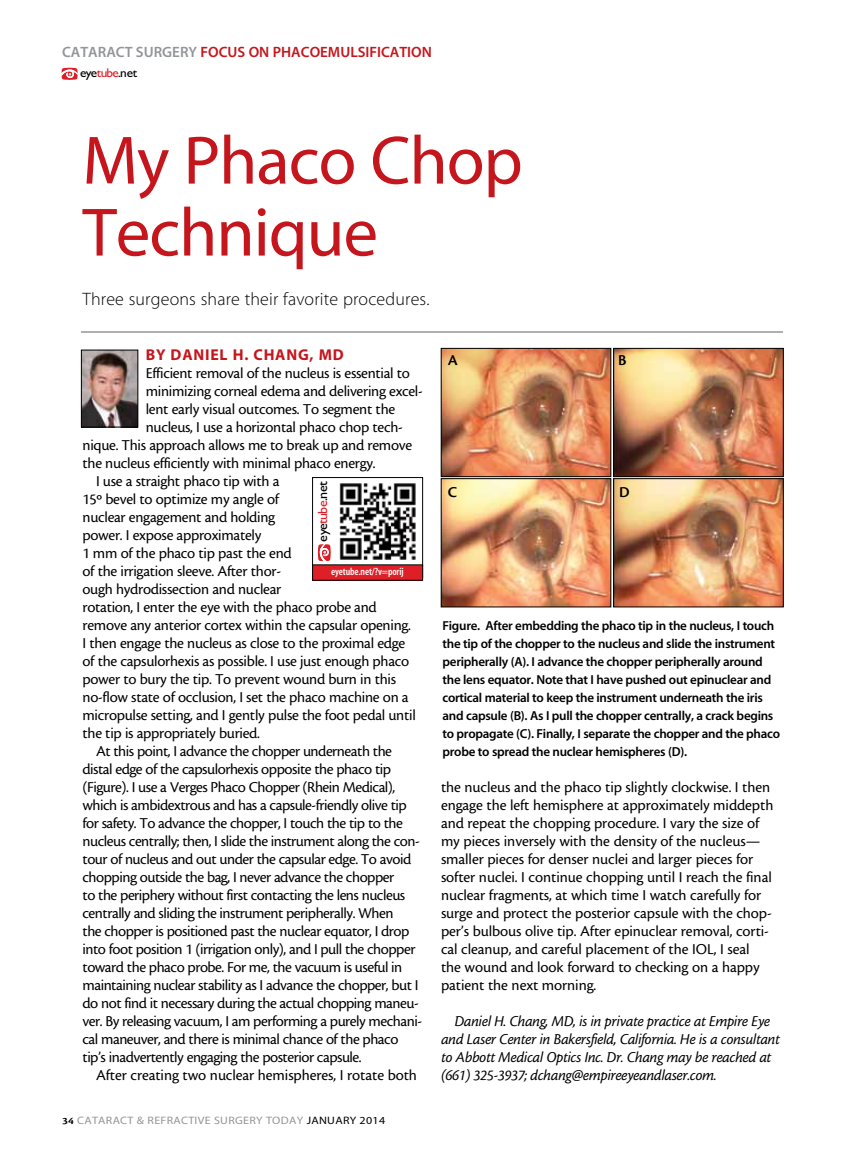
<style>
.page{position:relative;width:864px;height:1161px;background:#fff}
.page>*{position:absolute;margin:0;border:0;box-sizing:border-box;transform-origin:0 0}
.t1{font:69px/72px "Myriad MM 400 600";letter-spacing:-.015em;color:#c4161c}
.t2{font:18px "Myriad MM 215 600";letter-spacing:.01em;color:#000}
.t3{font:15.75px/18px "Cronos MM 408 10";letter-spacing:-.015em;color:#000}
.t4{font:15.75px/18px "Cronos MM It 408 10";letter-spacing:-.02em;color:#000}
.t5{font:15.75px "Myriad MM 700 600";letter-spacing:.05em;color:#c4161c}
.t6{font:15.75px "Cronos MM 574 10";color:#000}
.t7{font:15px "Myriad MM 565 600";color:#c4161c}
.t8{font:13.35px "Gill Sans";letter-spacing:-.035em;color:#000;scale:1.05 1}
.t9{font:13.05px/18px "Myriad MM 565 600";letter-spacing:-.02em;color:#000}
.t10{font:12.75px "Gill Sans";letter-spacing:-.04em;color:#000;scale:1.05 1}
.t11{font:10.8px "Myriad MM 400 600";letter-spacing:.025em;color:#939598;scale:1.11 1}
.t12{font:10.5px "Myriad MM 565 300";letter-spacing:-.01em;color:#fff}
.s1{color:#939598}
.s2{color:#df1f28}
.s3{font-family:"Cronos MM 574 8";font-size:10.2px;color:#000}
.s4{color:#000}
</style>
<div class="page">
<hr style="left:81px;top:331px;width:702px;height:2px;background:#939598">
<svg style="left:62px;top:68px;width:16px;height:12px"></svg>
<div style="left:312px;top:477px;width:111px;height:101px;border:1px solid #000"></div>
<svg style="left:318px;top:544px;width:13px;height:17px"></svg>
<img style="left:339px;top:483px;width:77px;height:77px">
<div style="left:313px;top:565px;width:110px;height:15px;background:#df1f28"></div>
<div style="left:312px;top:564px;width:111px;height:17px;border:1px solid #000"></div>
<img style="left:83px;top:352px;width:53px;height:73px">
<div style="left:81px;top:350px;width:57px;height:77px;border:1px solid #000"></div>
<img style="left:615px;top:480px;width:167px;height:125px">
<div style="left:613px;top:478px;width:171px;height:129px;border:1px solid #000"></div>
<img style="left:443px;top:480px;width:166px;height:125px">
<div style="left:441px;top:478px;width:170px;height:129px;border:1px solid #000"></div>
<img style="left:615px;top:350px;width:167px;height:125px">
<div style="left:613px;top:348px;width:171px;height:129px;border:1px solid #000"></div>
<img style="left:443px;top:350px;width:166px;height:125px">
<div style="left:441px;top:348px;width:170px;height:129px;border:1px solid #000"></div>
<p class="t7" style="left:62px;top:45px;width:371px"><span class="s1">CATARACT SURGERY</span> FOCUS ON PHACOEMULSIFICATION</p>
<p class="t10" style="left:80px;top:65px;width:56px">eye<span class="s2">tube</span>.net</p>
<h1 class="t1" style="left:82px;top:128px;width:442px">MY PHACO CHOP<br>TECHNIQUE</h1>
<p class="t2" style="left:82px;top:291px;width:349px">Three surgeons share their favorite procedures.</p>
<p class="t5" style="left:146px;top:347px;width:200px">BY DANIEL H. CHANG, MD</p>
<p class="t3" style="left:146px;top:364px;width:266px">Efficient removal of the nucleus is essential to</p>
<p class="t3" style="left:146px;top:382px;width:279px">minimizing corneal edema and delivering excel-</p>
<p class="t3" style="left:146px;top:400px;width:251px">lent early visual outcomes. To segment the</p>
<p class="t3" style="left:146px;top:418px;width:259px">nucleus, I use a horizontal phaco chop tech-</p>
<p class="t3" style="left:83px;top:436px;width:331px">nique. This approach allows me to break up and remove</p>
<p class="t3" style="left:83px;top:454px;width:295px">the nucleus efficiently with minimal phaco energy.</p>
<p class="t3" style="left:96px;top:472px;width:185px">I use a straight phaco tip with a</p>
<p class="t3" style="left:83px;top:490px;width:198px">15º bevel to optimize my angle of</p>
<p class="t3" style="left:83px;top:508px;width:194px">nuclear engagement and holding</p>
<p class="t3" style="left:83px;top:526px;width:180px">power. I expose approximately</p>
<p class="t3" style="left:83px;top:544px;width:211px">1 mm of the phaco tip past the end</p>
<p class="t3" style="left:83px;top:562px;width:200px">of the irrigation sleeve. After thor-</p>
<p class="t3" style="left:83px;top:580px;width:200px">ough hydrodissection and nuclear</p>
<p class="t3" style="left:83px;top:598px;width:296px">rotation, I enter the eye with the phaco probe and</p>
<p class="t3" style="left:83px;top:616px;width:330px">remove any anterior cortex within the capsular opening.</p>
<p class="t3" style="left:83px;top:634px;width:324px">I then engage the nucleus as close to the proximal edge</p>
<p class="t3" style="left:83px;top:652px;width:328px">of the capsulorhexis as possible. I use just enough phaco</p>
<p class="t3" style="left:83px;top:670px;width:315px">power to bury the tip. To prevent wound burn in this</p>
<p class="t3" style="left:83px;top:688px;width:328px">no-flow state of occlusion, I set the phaco machine on a</p>
<p class="t3" style="left:83px;top:706px;width:335px">micropulse setting, and I gently pulse the foot pedal until</p>
<p class="t3" style="left:83px;top:724px;width:179px">the tip is appropriately buried.</p>
<p class="t3" style="left:96px;top:742px;width:298px">At this point, I advance the chopper underneath the</p>
<p class="t3" style="left:83px;top:760px;width:310px">distal edge of the capsulorhexis opposite the phaco tip</p>
<p class="t3" style="left:83px;top:778px;width:314px">(Figure). I use a Verges Phaco Chopper (Rhein Medical),</p>
<p class="t3" style="left:83px;top:796px;width:326px">which is ambidextrous and has a capsule-friendly olive tip</p>
<p class="t3" style="left:83px;top:814px;width:322px">for safety. To advance the chopper, I touch the tip to the</p>
<p class="t3" style="left:83px;top:832px;width:339px">nucleus centrally; then, I slide the instrument along the con-</p>
<p class="t3" style="left:83px;top:850px;width:330px">tour of nucleus and out under the capsular edge. To avoid</p>
<p class="t3" style="left:83px;top:868px;width:313px">chopping outside the bag, I never advance the chopper</p>
<p class="t3" style="left:83px;top:886px;width:324px">to the periphery without first contacting the lens nucleus</p>
<p class="t3" style="left:83px;top:904px;width:313px">centrally and sliding the instrument peripherally. When</p>
<p class="t3" style="left:83px;top:922px;width:329px">the chopper is positioned past the nuclear equator, I drop</p>
<p class="t3" style="left:83px;top:940px;width:335px">into foot position 1 (irrigation only), and I pull the chopper</p>
<p class="t3" style="left:83px;top:958px;width:321px">toward the phaco probe. For me, the vacuum is useful in</p>
<p class="t3" style="left:83px;top:976px;width:338px">maintaining nuclear stability as I advance the chopper, but I</p>
<p class="t3" style="left:83px;top:994px;width:338px">do not find it necessary during the actual chopping maneu-</p>
<p class="t3" style="left:83px;top:1013px;width:341px">ver. By releasing vacuum, I am performing a purely mechani-</p>
<p class="t3" style="left:83px;top:1031px;width:317px">cal maneuver, and there is minimal chance of the phaco</p>
<p class="t3" style="left:83px;top:1049px;width:281px">tip’s inadvertently engaging the posterior capsule.</p>
<p class="t3" style="left:96px;top:1067px;width:323px">After creating two nuclear hemispheres, I rotate both</p>
<p class="t8" style="left:315px;top:542px;width:59px;rotate:-90deg">eye<span class="s2">tube</span>.net</p>
<p class="t12" style="left:331px;top:567px;width:74px">eyetube.net/?v=porij</p>
<p class="t11" style="left:62px;top:1115px;width:292px"><span class="s3">34</span> CATARACT &amp; REFRACTIVE SURGERY TODAY <span class="s4">JANUARY 2014</span></p>
<p class="t6" style="left:448px;top:352px;width:11px">A</p>
<p class="t6" style="left:618px;top:352px;width:10px">B</p>
<p class="t6" style="left:448px;top:484px;width:11px">C</p>
<p class="t6" style="left:619px;top:484px;width:12px">D</p>
<p class="t9" style="left:442px;top:617px;width:339px">Figure. After embedding the phaco tip in the nucleus, I touch the tip of the chopper to the nucleus and slide the instrument peripherally (A). I advance the chopper peripherally around the lens equator. Note that I have pushed out epinuclear and cortical material to keep the instrument underneath the iris and capsule (B). As I pull the chopper centrally, a crack begins to propagate (C). Finally, I separate the chopper and the phaco probe to spread the nuclear hemispheres (D).</p>
<p class="t3" style="left:441px;top:779px;width:334px">the nucleus and the phaco tip slightly clockwise. I then engage the left hemisphere at approximately middepth and repeat the chopping procedure. I vary the size of my pieces inversely with the density of the nucleus— smaller pieces for denser nuclei and larger pieces for softer nuclei. I continue chopping until I reach the final nuclear fragments, at which time I watch carefully for surge and protect the posterior capsule with the chop&shy;per’s bulbous olive tip. After epinuclear removal, corti&shy;cal cleanup, and careful placement of the IOL, I seal the wound and look forward to checking on a happy patient the next morning.</p>
<p class="t4" style="left:441px;top:1012px;width:340px;text-indent:13px">Daniel H. Chang, MD, is in private practice at Empire Eye and Laser Center in Bakersfield, California. He is a consultant to Abbott Medical Optics Inc. Dr. Chang may be reached at (661) 325-3937; dchang@empireeyeandlaser.com.</p>
</div>
